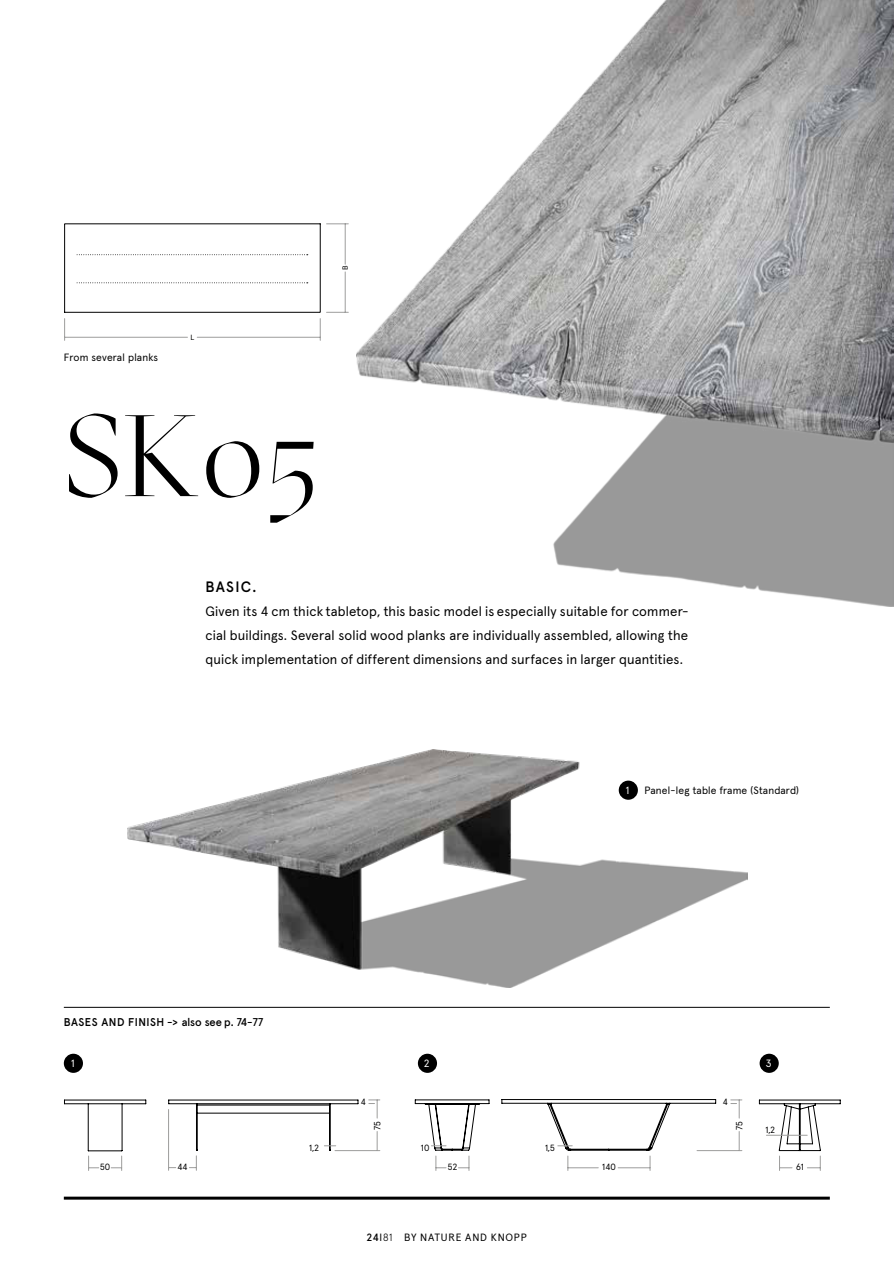
<style>
.page{position:relative;width:894px;height:1264px;background:#fff}
.page>*{position:absolute;margin:0;border:0;box-sizing:border-box;transform-origin:0 0}
.t1{font:300 115.5px "GT Sectra Display";color:#000}
.t2{font:500 15px "Apercu";letter-spacing:.085em;color:#000}
.t3{font:13.5px/24px "Apercu";letter-spacing:.015em;color:#000;text-align:justify}
.t4{font:500 11.25px "Apercu";letter-spacing:.04em;color:#000}
.t5{font:10.5px "Apercu";letter-spacing:.02em;color:#000}
.t6{font:10.5px "Apercu";letter-spacing:.075em;color:#000}
.t7{font:10.5px "Apercu";color:#fff}
.t8{font:9px "Apercu";letter-spacing:.02em;color:#000}
.t9{font:7.5px "Apercu";color:#000}
.s1{font-weight:500}
.s2{font-weight:300}
</style>
<div class="page">
<img style="left:356px;top:0;width:537px;height:606px">
<img style="left:128px;top:749px;width:619px;height:238px">
<hr style="left:64px;top:1007px;width:765px;height:1px;background:#000">
<svg style="left:64px;top:223px;width:284px;height:117px"></svg>
<hr style="left:345px;top:224px;width:1px;height:40px;background:#9d9d9c">
<hr style="left:345px;top:272px;width:1px;height:40px;background:#9d9d9c">
<hr style="left:64px;top:1196px;width:765px;height:3px;background:#000">
<hr style="left:197px;top:1104px;width:132px;height:1px;background:#000">
<hr style="left:197px;top:1112px;width:132px;height:1px;background:#000">
<hr style="left:330px;top:1103px;width:1px;height:47px;background:#000">
<hr style="left:329px;top:1103px;width:1px;height:47px;background:#000">
<hr style="left:196px;top:1103px;width:1px;height:47px;background:#000">
<hr style="left:197px;top:1103px;width:1px;height:47px;background:#000">
<hr style="left:169px;top:1103px;width:189px;height:1px;background:#000">
<hr style="left:169px;top:1099px;width:189px;height:1px;background:#000">
<svg style="left:64px;top:1099px;width:82px;height:71px"></svg>
<svg style="left:758px;top:1099px;width:82px;height:71px"></svg>
<hr style="left:335px;top:1150px;width:45px;height:1px;background:#9d9d9c">
<svg style="left:377px;top:1131px;width:1px;height:19px"></svg>
<hr style="left:696px;top:1150px;width:45px;height:1px;background:#9d9d9c">
<svg style="left:738px;top:1131px;width:1px;height:19px"></svg>
<hr style="left:168px;top:1109px;width:1px;height:61px;background:#9d9d9c">
<svg style="left:189px;top:1150px;width:9px;height:20px"></svg>
<svg style="left:324px;top:1145px;width:11px;height:6px"></svg>
<svg style="left:501px;top:1099px;width:215px;height:71px"></svg>
<hr style="left:766px;top:1134px;width:41px;height:1px;background:#9d9d9c">
<svg style="left:414px;top:1099px;width:75px;height:71px"></svg>
<svg style="left:368px;top:1099px;width:12px;height:19px"></svg>
<svg style="left:730px;top:1099px;width:11px;height:19px"></svg>
<div style="left:759px;top:1053px;width:19px;height:19px;background:#000;border-radius:50%"></div>
<div style="left:64px;top:1053px;width:19px;height:19px;background:#000;border-radius:50%"></div>
<div style="left:418px;top:1053px;width:19px;height:19px;background:#000;border-radius:50%"></div>
<div style="left:618px;top:780px;width:19px;height:19px;background:#000;border-radius:50%"></div>
<p class="t5" style="left:64px;top:352px;width:96px">From several planks</p>
<p class="t9" style="left:190px;top:334px;width:5px">L</p>
<h1 class="t1" style="left:64px;top:409px;width:255px">SK05</h1>
<p class="t9" style="left:342px;top:270px;width:6px;rotate:-90deg">B</p>
<p class="t2" style="left:205px;top:580px;width:52px">BASIC.</p>
<p class="t3" style="left:205px;top:600px;width:484px">Given its 4 cm thick tabletop, this basic model is especially suitable for commer&shy;cial buildings. Several solid wood planks are individually assembled, allowing the quick implementation of different dimensions and surfaces in larger quantities.</p>
<p class="t4" style="left:64px;top:1016px;width:201px">BASES AND FINISH -&gt; also see p. 74-77</p>
<p class="t7" style="left:625px;top:786px;width:5px">1</p>
<p class="t5" style="left:644px;top:786px;width:156px">Panel-leg table frame (Standard)</p>
<p class="t7" style="left:71px;top:1059px;width:5px">1</p>
<p class="t7" style="left:424px;top:1059px;width:7px">2</p>
<p class="t7" style="left:765px;top:1059px;width:7px">3</p>
<p class="t8" style="left:361px;top:1097px;width:6px">4</p>
<p class="t8" style="left:722px;top:1097px;width:6px">4</p>
<p class="t8" style="left:373px;top:1129px;width:10px;rotate:-90deg">75</p>
<p class="t8" style="left:735px;top:1129px;width:10px;rotate:-90deg">75</p>
<p class="t8" style="left:309px;top:1143px;width:11px">1,2</p>
<p class="t8" style="left:545px;top:1143px;width:11px">1,5</p>
<p class="t8" style="left:420px;top:1143px;width:10px">10</p>
<p class="t8" style="left:765px;top:1125px;width:11px">1,2</p>
<p class="t8" style="left:100px;top:1163px;width:12px">50</p>
<p class="t8" style="left:177px;top:1163px;width:12px">44</p>
<p class="t8" style="left:448px;top:1163px;width:11px">52</p>
<p class="t8" style="left:602px;top:1163px;width:15px">140</p>
<p class="t8" style="left:796px;top:1163px;width:9px">61</p>
<p class="t6" style="left:367px;top:1232px;width:161px"><span class="s1">24</span>I<span class="s2">81</span> BY NATURE AND KNOPP</p>
</div>
